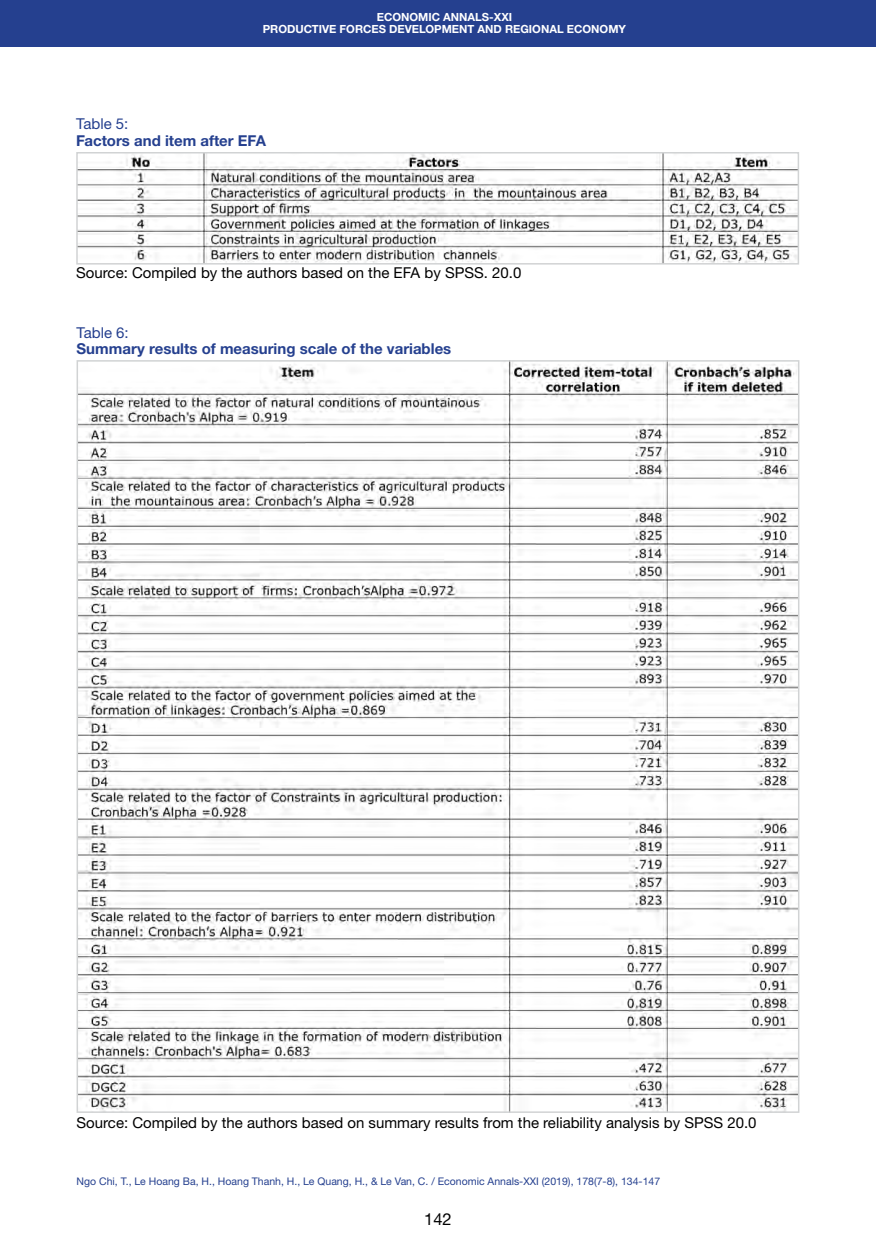
<style>
.page{position:relative;width:876px;height:1246px;background:#fff}
.page>*{position:absolute;margin:0;border:0;box-sizing:border-box;transform-origin:0 0}
.t1{font:16.5px "Helvetica Neue LTW1 G";color:#000}
.Таблицы__рисунки__по{font:15px "Helvetica Neue LTW1 G";color:#000}
.Таблицы___рисунки_ша{font:700 15px "Helvetica Neue LTW1 G";color:#25408f}
.Таблицы___рисунки_ша-2{font:15px "Helvetica Neue LTW1 G";color:#25408f}
.Посада_2016{font:700 11.25px "Helvetica Neue LTW1 G";color:#fff}
.Нижний_колонтитул_20{font:10.5px "Helvetica Neue LTW1 G";color:#25408f}
</style>
<div class="page">
<div style="left:0;top:0;width:876px;height:47px;background:#25408f"></div>
<img style="left:79px;top:155px;width:717px;height:107px">
<div style="left:76px;top:152px;width:723px;height:113px;border:2px solid #d1d3d4"></div>
<img style="left:80px;top:363px;width:716px;height:747px">
<p class="Посада_2016" style="left:377px;top:10px;width:137px">ECONOMIC ANNALS-XXI</p>
<p class="Посада_2016" style="left:263px;top:22px;width:365px">PRODUCTIVE FORCES DEVELOPMENT AND REGIONAL ECONOMY</p>
<p class="Таблицы___рисунки_ша-2" style="left:76px;top:115px;width:54px">Table 5:</p>
<p class="Таблицы___рисунки_ша" style="left:76px;top:131px;width:191px">Factors and item after EFA</p>
<p class="Таблицы__рисунки__по" style="left:76px;top:264px;width:447px">Source: Compiled by the authors based on the EFA by SPSS. 20.0</p>
<p class="Таблицы___рисунки_ша-2" style="left:77px;top:323px;width:54px">Table 6:</p>
<p class="Таблицы___рисунки_ша" style="left:77px;top:339px;width:376px">Summary results of measuring scale of the variables</p>
<p class="Таблицы__рисунки__по" style="left:77px;top:1113px;width:682px">Source: Compiled by the authors based on summary results from the reliability analysis by SPSS 20.0</p>
<p class="Нижний_колонтитул_20" style="left:77px;top:1174px;width:585px">Ngo Chi, T., Le Hoang Ba, H., Hoang Thanh, H., Le Quang, H., &amp; Le Van, C. / Economic Annals-XXI (2019), 178(7-8), 134-147</p>
<p class="t1" style="left:424px;top:1208px;width:29px">142</p>
</div>
